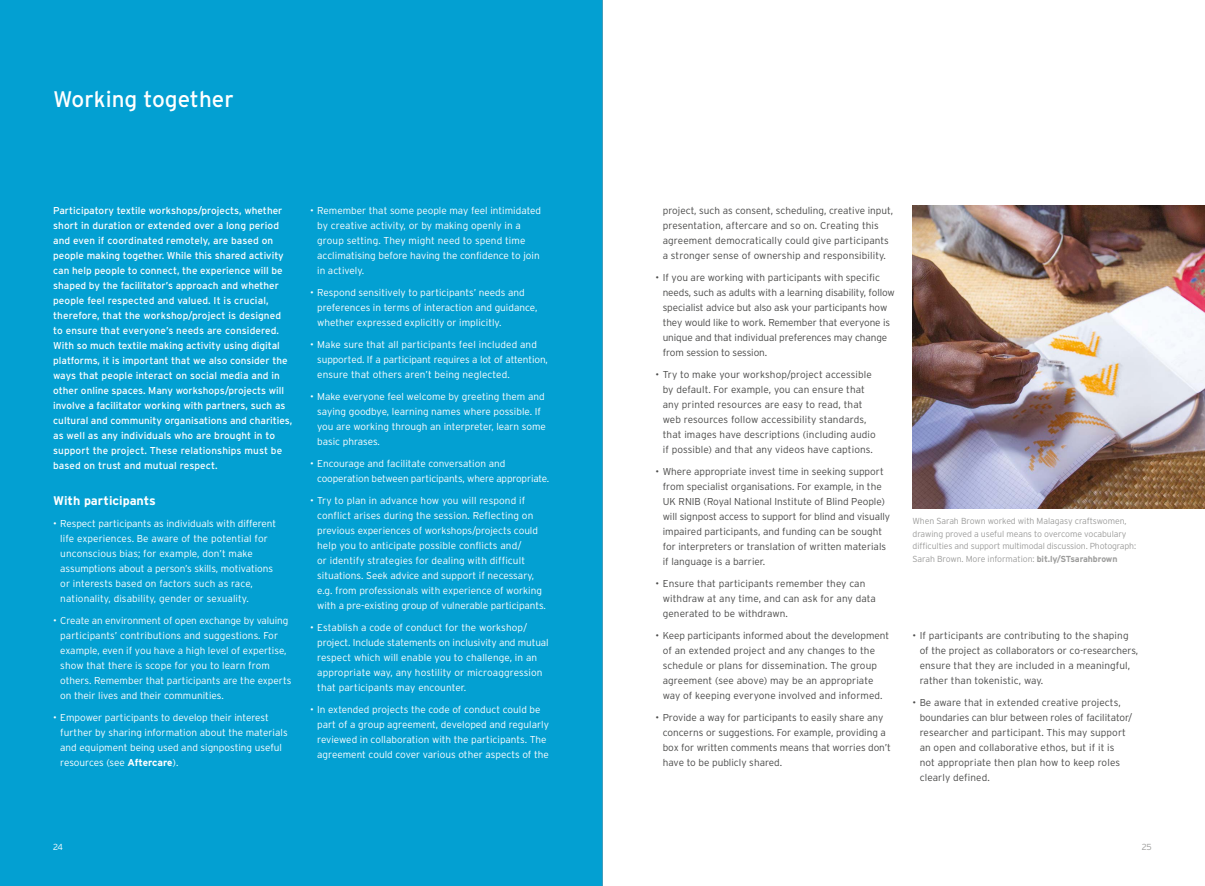
<style>
.page{position:relative;width:1205px;height:886px;background:#fff}
.page>*{position:absolute;margin:0;border:0;box-sizing:border-box;transform-origin:0 0}
.t1{font:22.5px "Interstate";color:#fff}
.t2{font:700 12.5px "Interstate";color:#fff}
.t3{font:300 10px/15px "Interstate";color:#fff}
.t4{font:300 10px/15px "Interstate";color:#4a4a49}
.t5{font:10px/15px "Interstate";color:#fff}
.t6{font:300 8.75px/12.5px "Interstate";letter-spacing:-.015em;color:#9d9d9c}
.t7{font:300 8.75px "Interstate";color:#fff}
.s1{font-weight:700}
</style>
<div class="page">
<div style="left:0;top:0;width:602px;height:886px;background:#03a0d2"></div>
<img style="left:912px;top:206px;width:293px;height:302px">
<hr style="left:602px;top:0;width:1px;height:886px;background:#9d9d9c">
<h1 class="t1" style="left:53px;top:86px;width:182px">Working together</h1>
<p class="t5" style="left:53px;top:202px;width:241px">Participatory textile workshops/projects, whether short in duration or extended over a long period and even if coordinated remotely, are based on people making together. While this shared activity can help people to connect, the experience will be shaped by the facilitator’s approach and whether people feel respected and valued. It is crucial, therefore, that the workshop/project is designed to ensure that everyone’s needs are considered.<br>With so much textile making activity using digital platforms, it is important that we also consider the ways that people interact on social media and in other online spaces. Many workshops/projects will involve a facilitator working with partners, such as cultural and community organisations and charities, as well as any individuals who are brought in to support the project. These relationships must be based on trust and mutual respect.</p>
<p class="t2" style="left:53px;top:493px;width:104px">With participants</p>
<p class="t3" style="left:60px;top:516px;width:217px;text-indent:-7px">• Respect participants as individuals with different life experiences. Be aware of the potential for unconscious bias; for example, don’t make assumptions about a person’s skills, motivations or interests based on factors such as race, nationality, disability, gender or sexuality.</p>
<p class="t3" style="left:60px;top:613px;width:233px;text-indent:-7px">• Create an environment of open exchange by valuing participants’ contributions and suggestions. For example, even if you have a high level of expertise, show that there is scope for you to learn from others. Remember that participants are the experts on their lives and their communities.</p>
<p class="t3" style="left:60px;top:710px;width:229px;text-indent:-7px">• Empower participants to develop their interest further by sharing information about the materials and equipment being used and signposting useful resources (see <span class="s1">Aftercare</span>).</p>
<p class="t3" style="left:317px;top:202px;width:225px;text-indent:-7px">• Remember that some people may feel intimidated by creative activity, or by making openly in a group setting. They might need to spend time acclimatising before having the confidence to join in actively.</p>
<p class="t3" style="left:317px;top:285px;width:222px;text-indent:-7px">• Respond sensitively to participants’ needs and preferences in terms of interaction and guidance, whether expressed explicitly or implicitly.</p>
<p class="t3" style="left:317px;top:337px;width:232px;text-indent:-7px">• Make sure that all participants feel included and supported. If a participant requires a lot of attention, ensure that others aren’t being neglected.</p>
<p class="t3" style="left:317px;top:389px;width:230px;text-indent:-7px">• Make everyone feel welcome by greeting them and saying goodbye, learning names where possible. If you are working through an interpreter, learn some basic phrases.</p>
<p class="t3" style="left:317px;top:456px;width:234px;text-indent:-7px">• Encourage and facilitate conversation and cooperation between participants, where appropriate.</p>
<p class="t3" style="left:317px;top:493px;width:230px;text-indent:-7px">• Try to plan in advance how you will respond if conflict arises during the session. Reflecting on previous experiences of workshops/projects could help you to anticipate possible conflicts and/<br>or identify strategies for dealing with difficult situations. Seek advice and support if necessary, e.g. from professionals with experience of working with a pre-existing group of vulnerable participants.</p>
<p class="t3" style="left:317px;top:620px;width:233px;text-indent:-7px">• Establish a code of conduct for the workshop/ project. Include statements on inclusivity and mutual respect which will enable you to challenge, in an appropriate way, any hostility or microaggression that participants may encounter.</p>
<p class="t3" style="left:317px;top:702px;width:233px;text-indent:-7px">• In extended projects the code of conduct could be part of a group agreement, developed and regularly reviewed in collaboration with the participants. The agreement could cover various other aspects of the</p>
<p class="t4" style="left:663px;top:202px;width:232px">project, such as consent, scheduling, creative input, presentation, aftercare and so on. Creating this agreement democratically could give participants a stronger sense of ownership and responsibility.</p>
<p class="t4" style="left:663px;top:270px;width:234px;text-indent:-7px">• If you are working with participants with specific needs, such as adults with a learning disability, follow specialist advice but also ask your participants how they would like to work. Remember that everyone is unique and that individual preferences may change from session to session.</p>
<p class="t4" style="left:663px;top:367px;width:215px;text-indent:-7px">• Try to make your workshop/project accessible by default. For example, you can ensure that any printed resources are easy to read, that web resources follow accessibility standards, that images have descriptions (including audio if possible) and that any videos have captions.</p>
<p class="t4" style="left:663px;top:464px;width:229px;text-indent:-7px">• Where appropriate invest time in seeking support from specialist organisations. For example, in the UK RNIB (Royal National Institute of Blind People) will signpost access to support for blind and visually impaired participants, and funding can be sought for interpreters or translation of written materials if language is a barrier.</p>
<p class="t4" style="left:663px;top:576px;width:215px;text-indent:-7px">• Ensure that participants remember they can withdraw at any time, and can ask for any data generated to be withdrawn.</p>
<p class="t4" style="left:663px;top:628px;width:228px;text-indent:-7px">• Keep participants informed about the development of an extended project and any changes to the schedule or plans for dissemination. The group agreement (see above) may be an appropriate way of keeping everyone involved and informed.</p>
<p class="t4" style="left:663px;top:710px;width:230px;text-indent:-7px">• Provide a way for participants to easily share any concerns or suggestions. For example, providing a box for written comments means that worries don’t have to be publicly shared.</p>
<p class="t6" style="left:912px;top:515px;width:225px">When Sarah Brown worked with Malagasy craftswomen, drawing proved a useful means to overcome vocabulary difficulties and support multimodal discussion. Photograph:<br>Sarah Brown. More information: <span class="s1">bit.ly/STsarahbrown</span></p>
<p class="t4" style="left:919px;top:628px;width:220px;text-indent:-7px">• If participants are contributing to the shaping of the project as collaborators or co-researchers, ensure that they are included in a meaningful, rather than tokenistic, way.</p>
<p class="t4" style="left:919px;top:695px;width:214px;text-indent:-7px">• Be aware that in extended creative projects, boundaries can blur between roles of facilitator/ researcher and participant. This may support an open and collaborative ethos, but if it is<br>not appropriate then plan how to keep roles clearly defined.</p>
<p class="t7" style="left:53px;top:842px;width:11px">24</p>
<p class="t6" style="left:1141px;top:840px;width:12px">25</p>
</div>
